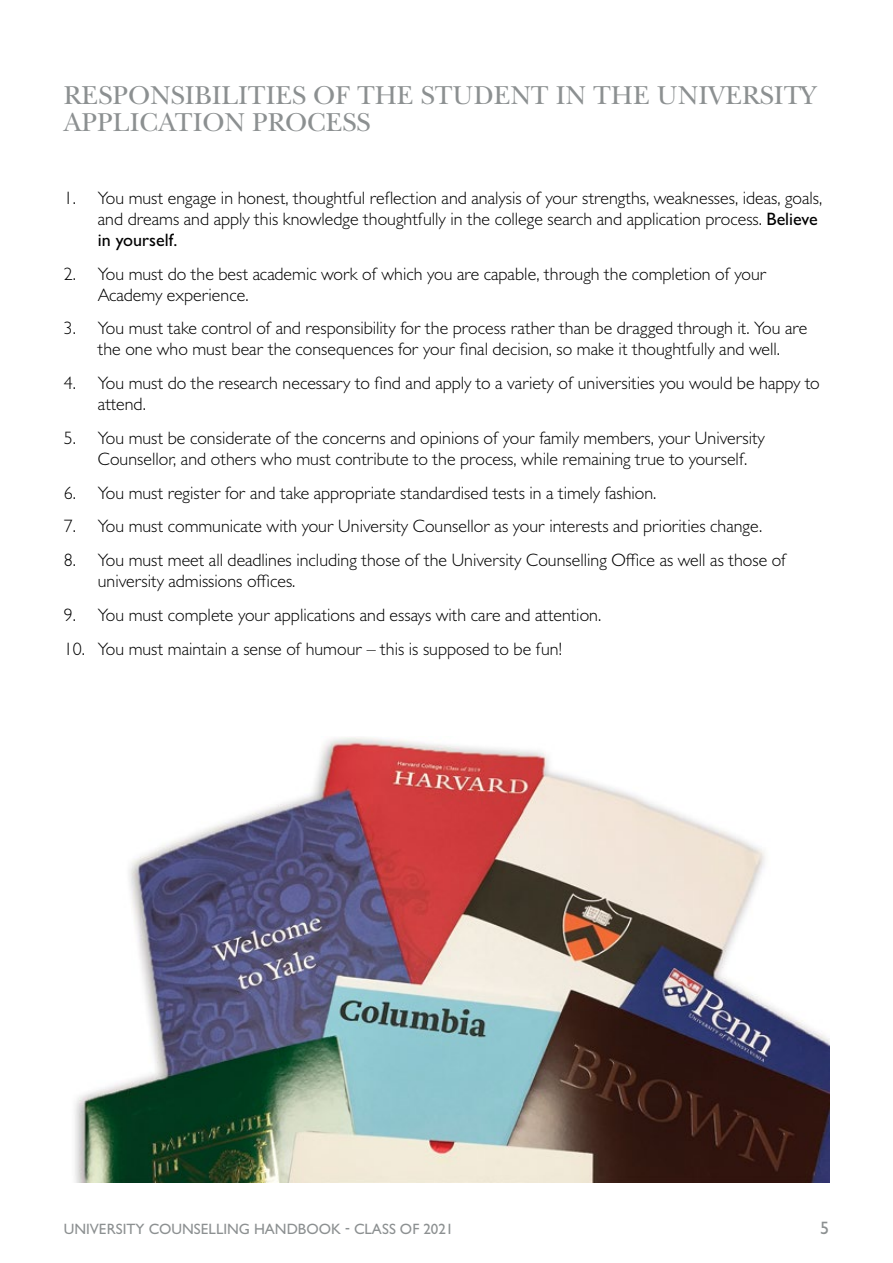
<style>
.page{position:relative;width:893px;height:1263px;background:#fff}
.page>*{position:absolute;margin:0;border:0;box-sizing:border-box;transform-origin:0 0}
.t1{font:27px/27px "New Baskerville Std";color:#8c9091}
.t2{font:300 18px/21px "Gill Sans MT Std";color:#000}
.t3{font:500 18px "Gill Sans MT Std";color:#8c9091}
.t4{font:500 15px "Gill Sans MT Std";color:#8c9091}
.s1{font-weight:500}
</style>
<div class="page">
<img style="left:74px;top:737px;width:755px;height:445px">
<h1 class="t1" style="left:64px;top:82px;width:753px">RESPONSIBILITIES OF THE STUDENT IN THE UNIVERSITY<br>APPLICATION PROCESS</h1>
<p class="t2" style="left:98px;top:187px;width:726px;text-indent:-34px">1. You must engage in honest, thoughtful reflection and analysis of your strengths, weaknesses, ideas, goals, and dreams and apply this knowledge thoughtfully in the college search and application process. <span class="s1">Believe in yourself.</span></p>
<p class="t2" style="left:98px;top:263px;width:670px;text-indent:-34px">2. You must do the best academic work of which you are capable, through the completion of your<br>Academy experience.</p>
<p class="t2" style="left:64px;top:318px;width:745px;text-align:center">3. You must take control of and responsibility for the process rather than be dragged through it. You are the one who must bear the consequences for your final decision, so make it thoughtfully and well.</p>
<p class="t2" style="left:98px;top:372px;width:723px;text-indent:-34px">4. You must do the research necessary to find and apply to a variety of universities you would be happy to attend.</p>
<p class="t2" style="left:98px;top:427px;width:669px;text-indent:-34px">5. You must be considerate of the concerns and opinions of your family members, your University<br>Counsellor, and others who must contribute to the process, while remaining true to yourself.</p>
<p class="t2" style="left:64px;top:482px;width:594px">6. You must register for and take appropriate standardised tests in a timely fashion.</p>
<p class="t2" style="left:64px;top:516px;width:700px">7. You must communicate with your University Counsellor as your interests and priorities change.</p>
<p class="t2" style="left:98px;top:549px;width:690px;text-indent:-34px">8. You must meet all deadlines including those of the University Counselling Office as well as those of university admissions offices.</p>
<p class="t2" style="left:64px;top:604px;width:539px">9. You must complete your applications and essays with care and attention.</p>
<p class="t2" style="left:64px;top:638px;width:500px">10. You must maintain a sense of humour – this is supposed to be fun!</p>
<p class="t4" style="left:64px;top:1220px;width:391px">UNIVERSITY COUNSELLING HANDBOOK - CLASS OF 2021</p>
<p class="t3" style="left:820px;top:1217px;width:10px">5</p>
</div>
